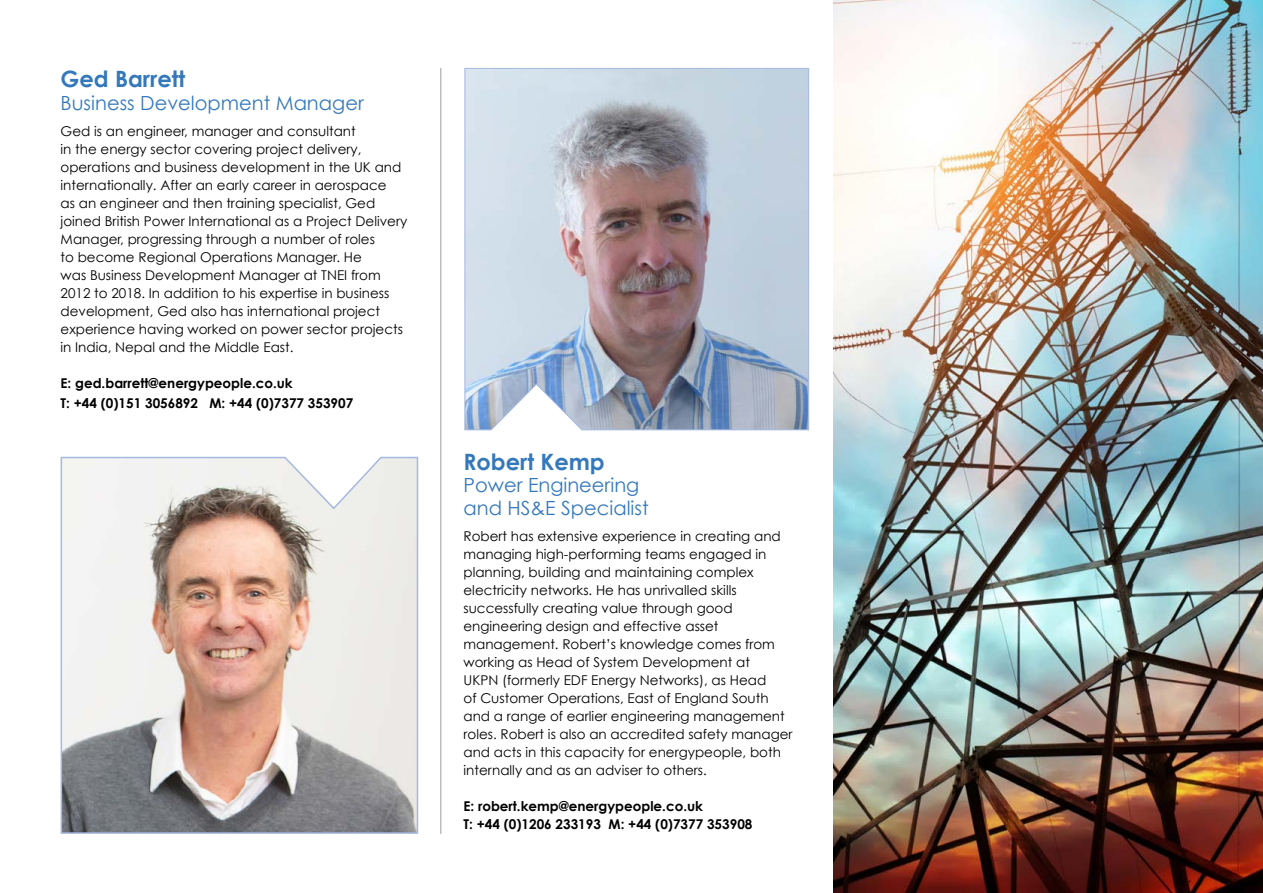
<style>
.page{position:relative;width:1263px;height:893px;background:#fff}
.page>*{position:absolute;margin:0;border:0;box-sizing:border-box;transform-origin:0 0}
.t1{font:700 22.5px "Century Gothic";color:#3478bc}
.t2{font:19.5px/22.5px "Century Gothic";color:#3478bc}
.t3{font:13.5px/18px "Century Gothic";color:#000}
.t4{font:700 13.5px/19.5px "Century Gothic";color:#000}
</style>
<div class="page">
<img style="left:833px;top:0;width:430px;height:893px">
<hr style="left:440px;top:68px;width:1px;height:766px;background:#9d9d9c">
<svg style="left:60px;top:456px;width:359px;height:378px"></svg>
<img style="left:464px;top:68px;width:345px;height:363px">
<h1 class="t1" style="left:61px;top:65px;width:126px">Ged Barrett</h1>
<h2 class="t2" style="left:61px;top:91px;width:305px">Business Development Manager</h2>
<p class="t3" style="left:61px;top:122px;width:348px">Ged is an engineer, manager and consultant<br>in the energy sector covering project delivery, operations and business development in the UK and internationally. After an early career in aerospace<br>as an engineer and then training specialist, Ged joined British Power International as a Project Delivery Manager, progressing through a number of roles<br>to become Regional Operations Manager. He<br>was Business Development Manager at TNEI from 2012 to 2018. In addition to his expertise in business development, Ged also has international project experience having worked on power sector projects in India, Nepal and the Middle East.</p>
<p class="t4" style="left:61px;top:373px;width:294px">E: ged.barrett@energypeople.co.uk<br>T: +44 (0)151 3056892 M: +44 (0)7377 353907</p>
<h1 class="t1" style="left:463px;top:447px;width:143px">Robert Kemp</h1>
<h2 class="t2" style="left:463px;top:474px;width:187px">Power Engineering and HS&amp;E Specialist</h2>
<p class="t3" style="left:463px;top:527px;width:331px">Robert has extensive experience in creating and managing high-performing teams engaged in planning, building and maintaining complex electricity networks. He has unrivalled skills successfully creating value through good engineering design and effective asset management. Robert’s knowledge comes from working as Head of System Development at<br>UKPN (formerly EDF Energy Networks), as Head<br>of Customer Operations, East of England South and a range of earlier engineering management roles. Robert is also an accredited safety manager and acts in this capacity for energypeople, both internally and as an adviser to others.</p>
<p class="t4" style="left:463px;top:797px;width:290px;line-height:18px">E: robert.kemp@energypeople.co.uk<br>T: +44 (0)1206 233193 M: +44 (0)7377 353908</p>
</div>
